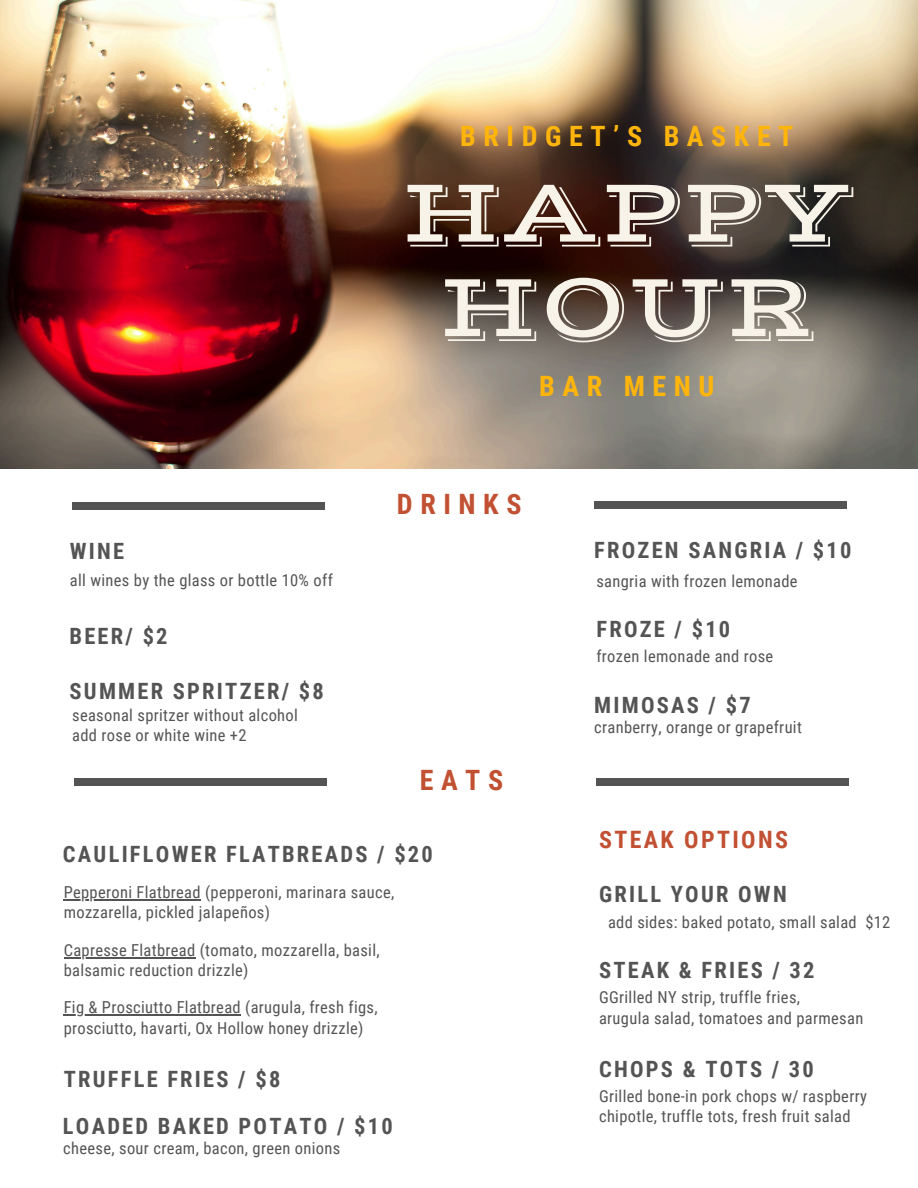
<style>
.page{position:relative;width:918px;height:1188px;background:#fff}
.page>*{position:absolute;margin:0;border:0;box-sizing:border-box;transform-origin:0 0}
.t1{font:93.45px/94.5px "Vast Shadow";color:#f7f3e9;text-align:center}
.t2{font:700 28.05px "Roboto Condensed";letter-spacing:.27em;color:#ffb50b}
.t3{font:700 28.05px "Roboto Condensed";letter-spacing:.27em;color:#c25032}
.t4{font:700 24px "Roboto Condensed";letter-spacing:.1em;color:#c25032}
.t5{font:700 22.5px "Roboto Condensed";letter-spacing:.1em;color:#545454}
.t6{font:16.5px/20.2px "Roboto Condensed";letter-spacing:.02em;color:#545454}
</style>
<div class="page">
<img style="left:0;top:0;width:918px;height:469px">
<div style="left:72px;top:502px;width:253px;height:8px;background:#545454"></div>
<div style="left:594px;top:501px;width:253px;height:8px;background:#545454"></div>
<div style="left:74px;top:779px;width:253px;height:7px;background:#545454"></div>
<div style="left:596px;top:778px;width:253px;height:8px;background:#545454"></div>
<hr style="left:64px;top:899px;width:137px;height:1px;background:#545454">
<hr style="left:64px;top:957px;width:132px;height:1px;background:#545454">
<hr style="left:64px;top:1015px;width:177px;height:1px;background:#545454">
<p class="t2" style="left:460px;top:120px;width:335px">BRIDGET’S BASKET</p>
<p class="t1" style="left:401px;top:167px;width:454px">HAPPY<br>HOUR</p>
<h3 class="t2" style="left:539px;top:370px;width:177px">BAR MENU</h3>
<h1 class="t5" style="left:70px;top:538px;width:56px">WINE</h1>
<h2 class="t6" style="left:70px;top:570px;width:264px">all wines by the glass or bottle 10% off</h2>
<h2 class="t5" style="left:70px;top:623px;width:100px">BEER/ $2</h2>
<h3 class="t5" style="left:70px;top:678px;width:256px">SUMMER SPRITZER/ $8</h3>
<p class="t6" style="left:72px;top:705px;width:227px">seasonal spritzer without alcohol</p>
<p class="t6" style="left:72px;top:725px;width:176px">add rose or white wine +2</p>
<h2 class="t3" style="left:397px;top:488px;width:126px">DRINKS</h2>
<h3 class="t3" style="left:420px;top:764px;width:85px">EATS</h3>
<h3 class="t5" style="left:63px;top:841px;width:371px">CAULIFLOWER FLATBREADS / $20</h3>
<h3 class="t6" style="left:64px;top:882px;width:332px">Pepperoni Flatbread (pepperoni, marinara sauce, mozzarella, pickled jalapeños)</h3>
<p class="t6" style="left:64px;top:940px;width:318px">Capresse Flatbread (tomato, mozzarella, basil, balsamic reduction drizzle)</p>
<p class="t6" style="left:64px;top:998px;width:316px">Fig &amp; Prosciutto Flatbread (arugula, fresh figs, prosciutto, havarti, Ox Hollow honey drizzle)</p>
<h3 class="t5" style="left:64px;top:1066px;width:218px">TRUFFLE FRIES / $8</h3>
<p class="t5" style="left:63px;top:1113px;width:331px">LOADED BAKED POTATO / $10</p>
<p class="t6" style="left:63px;top:1138px;width:279px">cheese, sour cream, bacon, green onions</p>
<h3 class="t5" style="left:594px;top:538px;width:259px">FROZEN SANGRIA / $10</h3>
<p class="t6" style="left:596px;top:571px;width:203px">sangria with frozen lemonade</p>
<p class="t5" style="left:596px;top:616px;width:135px">FROZE / $10</p>
<h3 class="t6" style="left:596px;top:647px;width:178px">frozen lemonade and rose</h3>
<p class="t5" style="left:594px;top:692px;width:158px">MIMOSAS / $7</p>
<h3 class="t6" style="left:594px;top:717px;width:209px">cranberry, orange or grapefruit</h3>
<h3 class="t4" style="left:599px;top:826px;width:191px">STEAK OPTIONS</h3>
<p class="t5" style="left:599px;top:882px;width:189px">GRILL YOUR OWN</p>
<p class="t6" style="left:608px;top:912px;width:284px">add sides: baked potato, small salad $12</p>
<h3 class="t5" style="left:599px;top:957px;width:217px">STEAK &amp; FRIES / 32</h3>
<p class="t6" style="left:599px;top:988px;width:203px">GGrilled NY strip, truffle fries,</p>
<h2 class="t6" style="left:599px;top:1008px;width:266px">arugula salad, tomatoes and parmesan</h2>
<p class="t5" style="left:599px;top:1056px;width:216px">CHOPS &amp; TOTS / 30</p>
<h3 class="t6" style="left:599px;top:1086px;width:269px">Grilled bone-in pork chops w/ raspberry</h3>
<h3 class="t6" style="left:599px;top:1106px;width:253px">chipotle, truffle tots, fresh fruit salad</h3>
</div>
